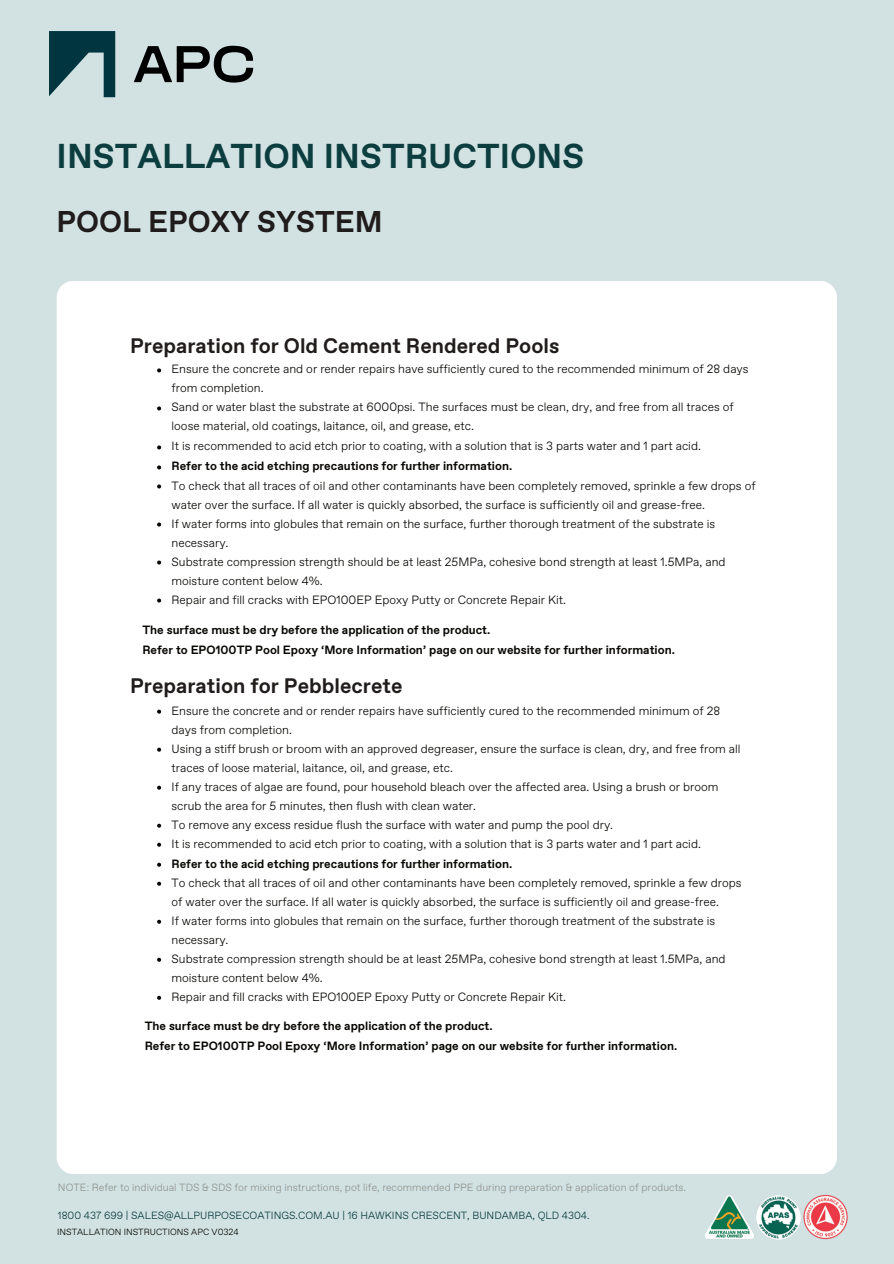
<style>
.page{position:relative;width:894px;height:1264px;background:#fff}
.page>*{position:absolute;margin:0;border:0;box-sizing:border-box;transform-origin:0 0}
.t1{font:700 34.5px "ABC Favorit";color:#0c3d3f}
.t2{font:700 30px "ABC Favorit";color:#211c1c}
.t3{font:700 21px "ABC Favorit";color:#211c1c}
.t4{font:300 12px/19px "ABC Favorit";color:#080704}
.t5{font:700 12px/20px "ABC Favorit";color:#080704}
.t6{font:300 10.5px "ABC Favorit";color:#90938c}
.t7{font:300 10.5px "ABC Favorit";color:#0c3d3f}
.t8{font:300 9px "ABC Favorit";color:#080704}
</style>
<div class="page">
<div style="left:0;top:0;width:893px;height:1263px;background:#d2e2e3"></div>
<div style="left:57px;top:281px;width:779px;height:892px;background:#fff"></div>
<svg style="left:49px;top:31px;width:66px;height:66px"></svg>
<svg style="left:134px;top:46px;width:119px;height:37px"></svg>
<svg style="left:157px;top:368px;width:4px;height:4px"></svg>
<svg style="left:157px;top:406px;width:4px;height:4px"></svg>
<svg style="left:157px;top:445px;width:4px;height:4px"></svg>
<svg style="left:157px;top:465px;width:4px;height:4px"></svg>
<svg style="left:157px;top:484px;width:4px;height:4px"></svg>
<svg style="left:157px;top:522px;width:4px;height:4px"></svg>
<svg style="left:157px;top:560px;width:4px;height:4px"></svg>
<svg style="left:157px;top:598px;width:4px;height:4px"></svg>
<svg style="left:157px;top:709px;width:4px;height:4px"></svg>
<svg style="left:157px;top:747px;width:4px;height:4px"></svg>
<svg style="left:157px;top:785px;width:4px;height:4px"></svg>
<svg style="left:157px;top:823px;width:4px;height:4px"></svg>
<svg style="left:157px;top:842px;width:4px;height:4px"></svg>
<svg style="left:157px;top:862px;width:4px;height:4px"></svg>
<svg style="left:157px;top:881px;width:4px;height:4px"></svg>
<svg style="left:157px;top:919px;width:4px;height:4px"></svg>
<svg style="left:157px;top:957px;width:4px;height:4px"></svg>
<svg style="left:157px;top:995px;width:4px;height:4px"></svg>
<img style="left:803px;top:1194px;width:45px;height:45px">
<img style="left:763px;top:1195px;width:37px;height:43px">
<img style="left:705px;top:1195px;width:58px;height:44px">
<h1 class="t1" style="left:57px;top:136px;width:529px">INSTALLATION INSTRUCTIONS</h1>
<h2 class="t2" style="left:57px;top:203px;width:327px">POOL EPOXY SYSTEM</h2>
<h3 class="t3" style="left:130px;top:333px;width:430px">Preparation for Old Cement Rendered Pools</h3>
<p class="t4" style="left:171px;top:360px;width:578px">Ensure the concrete and or render repairs have sufficiently cured to the recommended minimum of 28 days from completion.<br>Sand or water blast the substrate at 6000psi. The surfaces must be clean, dry, and free from all traces of loose material, old coatings, laitance, oil, and grease, etc.<br>It is recommended to acid etch prior to coating, with a solution that is 3 parts water and 1 part acid.</p>
<p class="t5" style="left:171px;top:456px;width:342px">Refer to the acid etching precautions for further information.</p>
<p class="t4" style="left:171px;top:476px;width:585px">To check that all traces of oil and other contaminants have been completely removed, sprinkle a few drops of water over the surface. If all water is quickly absorbed, the surface is sufficiently oil and grease-free.<br>If water forms into globules that remain on the surface, further thorough treatment of the substrate is necessary.<br>Substrate compression strength should be at least 25MPa, cohesive bond strength at least 1.5MPa, and moisture content below 4%.<br>Repair and fill cracks with EPO100EP Epoxy Putty or Concrete Repair Kit.</p>
<p class="t5" style="left:142px;top:620px;width:534px">The surface must be dry before the application of the product.<br>Refer to EPO100TP Pool Epoxy ‘More Information’ page on our website for further information.</p>
<h3 class="t3" style="left:130px;top:672px;width:274px">Preparation for Pebblecrete</h3>
<p class="t4" style="left:171px;top:701px;width:570px">Ensure the concrete and or render repairs have sufficiently cured to the recommended minimum of 28 days from completion.<br>Using a stiff brush or broom with an approved degreaser, ensure the surface is clean, dry, and free from all traces of loose material, laitance, oil, and grease, etc.<br>If any traces of algae are found, pour household bleach over the affected area. Using a brush or broom scrub the area for 5 minutes, then flush with clean water.<br>To remove any excess residue flush the surface with water and pump the pool dry.<br>It is recommended to acid etch prior to coating, with a solution that is 3 parts water and 1 part acid.</p>
<p class="t5" style="left:171px;top:854px;width:342px">Refer to the acid etching precautions for further information.</p>
<p class="t4" style="left:171px;top:873px;width:571px">To check that all traces of oil and other contaminants have been completely removed, sprinkle a few drops of water over the surface. If all water is quickly absorbed, the surface is sufficiently oil and grease-free.<br>If water forms into globules that remain on the surface, further thorough treatment of the substrate is necessary.<br>Substrate compression strength should be at least 25MPa, cohesive bond strength at least 1.5MPa, and moisture content below 4%.<br>Repair and fill cracks with EPO100EP Epoxy Putty or Concrete Repair Kit.</p>
<p class="t5" style="left:145px;top:1016px;width:534px">The surface must be dry before the application of the product.<br>Refer to EPO100TP Pool Epoxy ‘More Information’ page on our website for further information.</p>
<p class="t6" style="left:58px;top:1181px;width:629px">NOTE: Refer to individual TDS &amp; SDS for mixing instructions, pot life, recommended PPE during preparation &amp; application of products.</p>
<p class="t7" style="left:58px;top:1209px;width:533px">1800 437 699 | SALES@ALLPURPOSECOATINGS.COM.AU | 16 HAWKINS CRESCENT, BUNDAMBA, QLD 4304.</p>
<p class="t8" style="left:57px;top:1226px;width:183px">INSTALLATION INSTRUCTIONS APC V0324</p>
</div>
